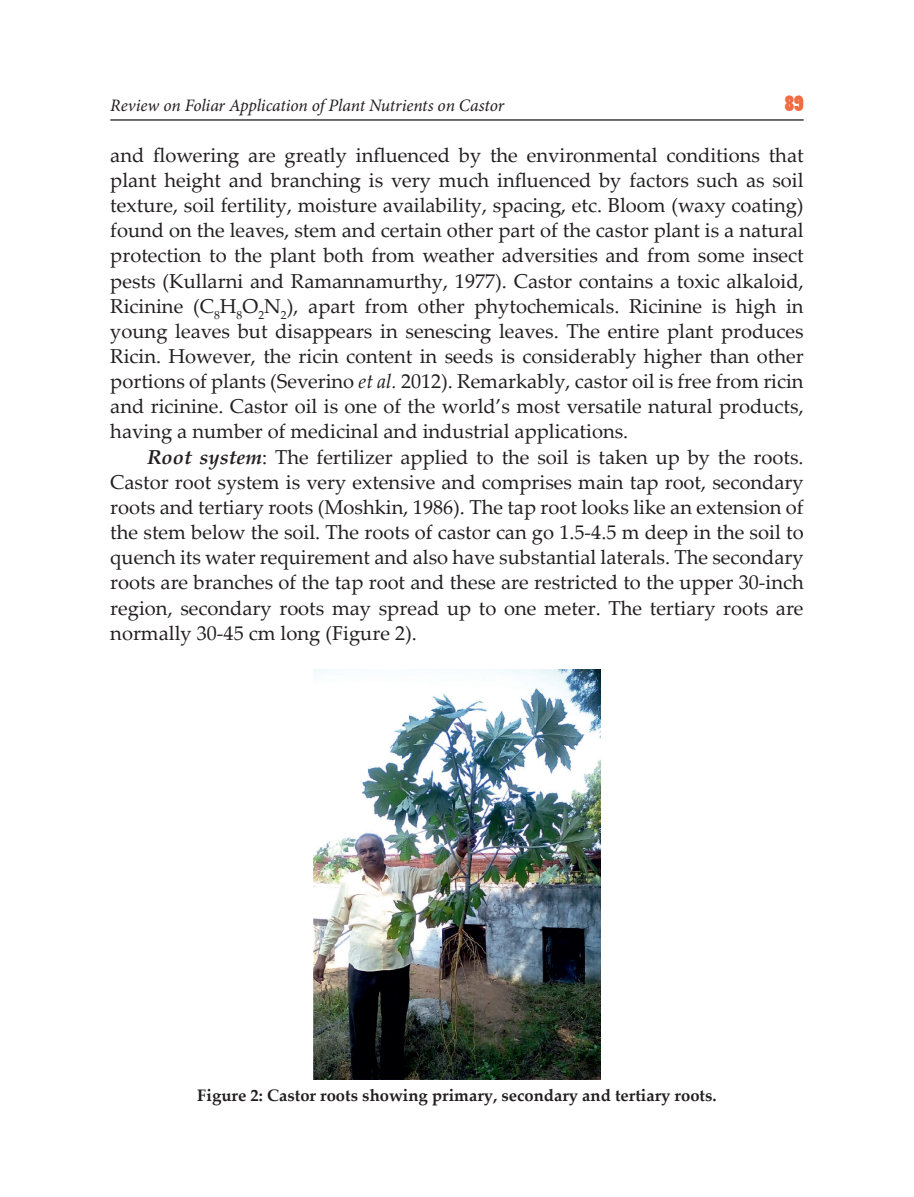
<style>
.page{position:relative;width:914px;height:1197px;background:#fff}
.page>*{position:absolute;margin:0;border:0;box-sizing:border-box;transform-origin:0 0}
.t1{font:21px "Poplar Std";color:#f26b41}
.Body_text{font:20.12px/25.2px "Palatino Linotype";color:#231f20;text-align:justify}
.t2{font:italic 17.5px "Minion Pro";letter-spacing:-.01em;color:#231f20}
.t3{font:700 16.62px "Palatino Linotype";color:#231f20}
.s1{font-style:italic}
.s2{font-weight:700;font-style:italic}
</style>
<div class="page">
<hr style="left:110px;top:119px;width:693px;height:2px;background:#231f20">
<img style="left:314px;top:669px;width:286px;height:411px">
<p class="t2" style="left:110px;top:93px;width:395px">Review on Foliar Application of Plant Nutrients on Castor</p>
<p class="t1" style="left:784px;top:91px;width:20px">89</p>
<p class="Body_text" style="left:110px;top:142px;width:695px">and flowering are greatly influenced by the environmental conditions that plant height and branching is very much influenced by factors such as soil texture, soil fertility, moisture availability, spacing, etc. Bloom (waxy coating) found on the leaves, stem and certain other part of the castor plant is a natural protection to the plant both from weather adversities and from some insect pests (Kullarni and Ramannamurthy, 1977). Castor contains a toxic alkaloid, Ricinine (C<sub>8</sub>H<sub>8</sub>O<sub>2</sub>N<sub>2</sub>), apart from other phytochemicals. Ricinine is high in young leaves but disappears in senescing leaves. The entire plant produces Ricin. However, the ricin content in seeds is considerably higher than other portions of plants (Severino <span class="s1">et al.</span> 2012). Remarkably, castor oil is free from ricin and ricinine. Castor oil is one of the world’s most versatile natural products, having a number of medicinal and industrial applications.</p>
<p class="Body_text" style="left:110px;top:443px;width:695px;text-indent:37px"><span class="s2">Root system</span>: The fertilizer applied to the soil is taken up by the roots.<br>Castor root system is very extensive and comprises main tap root, secondary roots and tertiary roots (Moshkin, 1986). The tap root looks like an extension of the stem below the soil. The roots of castor can go 1.5-4.5 m deep in the soil to quench its water requirement and also have substantial laterals. The secondary roots are branches of the tap root and these are restricted to the upper 30-inch region, secondary roots may spread up to one meter. The tertiary roots are normally 30-45 cm long (Figure 2).</p>
<p class="t3" style="left:197px;top:1083px;width:521px">Figure 2: Castor roots showing primary, secondary and tertiary roots.</p>
</div>
